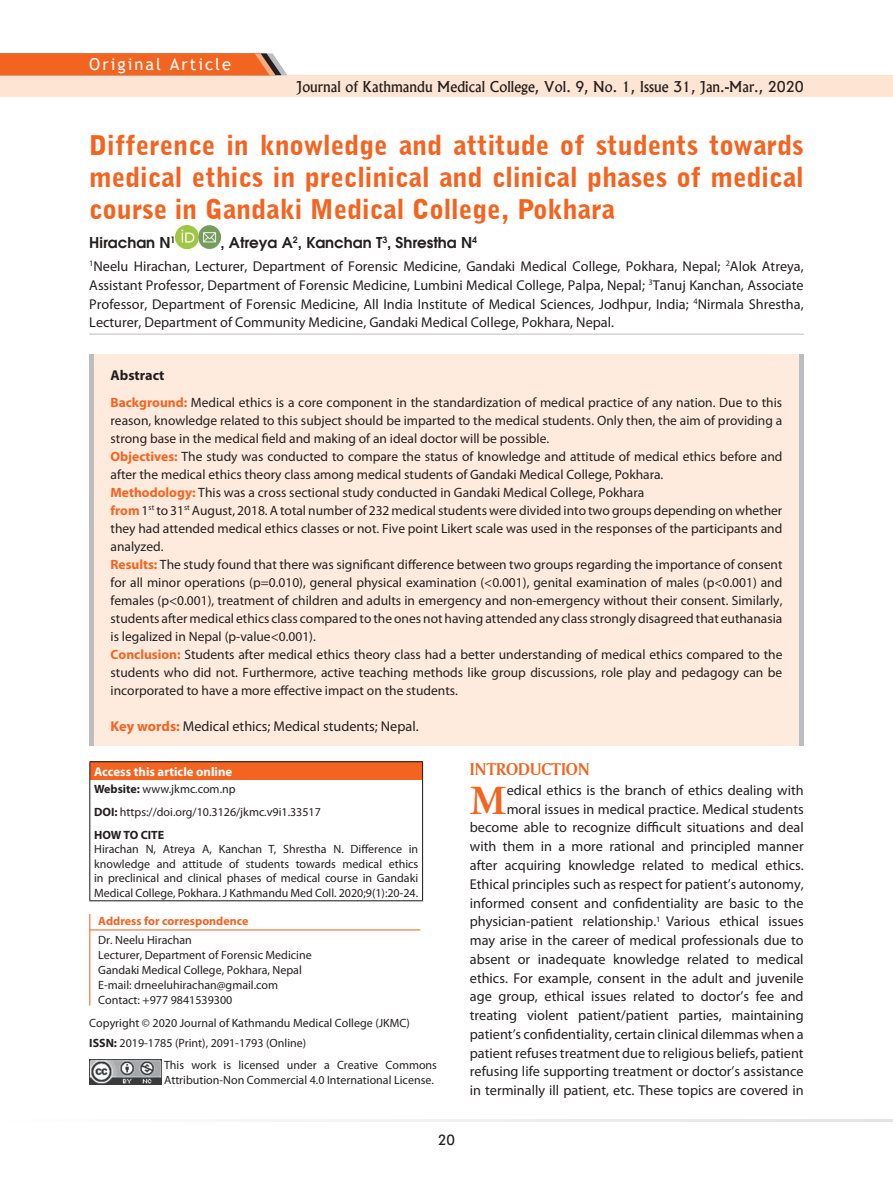
<style>
.page{position:relative;width:893px;height:1191px;background:#fff}
.page>*{position:absolute;margin:0;border:0;box-sizing:border-box;transform-origin:0 0}
.t1{font:700 44.7px "American Garamond BT";color:#f36421}
.t2{font:900 27px/32.4px "Bell Gothic BT";color:#f36421;text-align:justify}
.t3{font:18px "Amerigo BT Bold A";color:#f36421}
.t4{font:16.5px "Trebuchet MS";letter-spacing:.12em;color:#fff}
.t5{font:600 15px "Avant Garde";color:#231f20}
.t6{font:14.25px/18.8px "Myriad Pro";color:#231f20;text-align:justify}
.t7{font:14.25px "Alaska";color:#231f20}
.t8{font:700 14.25px "Myriad Pro";color:#231f20}
.t9{font:13.5px/18px "Myriad Pro";color:#231f20}
.t10{font:13.5px "Alaska";color:#231f20}
.t11{font:700 12.75px "Myriad Pro";color:#fff}
.t12{font:12px/15px "Myriad Pro";color:#231f20}
.t13{font:700 12px "Myriad Pro";color:#f36421}
.s1{font-weight:700;color:#f36421}
.s2{font-weight:700}
</style>
<div class="page">
<div style="left:0;top:75px;width:893px;height:22px;background:#fee4d2"></div>
<svg style="left:0;top:53px;width:287px;height:22px;background:#ed6a2d"></svg>
<svg style="left:300px;top:1119px;width:592px;height:2px"></svg>
<div style="left:89px;top:354px;width:715px;height:392px;background:#feebdd"></div>
<div style="left:89px;top:354px;width:5px;height:392px;background:#bcbdc0"></div>
<div style="left:799px;top:354px;width:5px;height:392px;background:#bcbdc0"></div>
<hr style="left:89px;top:914px;width:1px;height:91px;background:#f36421">
<hr style="left:90px;top:929px;width:330px;height:1px;background:#f36421">
<hr style="left:89px;top:334px;width:715px;height:1px;background:#bcbdc0">
<img style="left:176px;top:226px;width:45px;height:22px">
<div style="left:90px;top:761px;width:333px;height:19px;background:#f36421"></div>
<hr style="left:89px;top:761px;width:334px;height:1px;background:#231f20">
<svg style="left:89px;top:762px;width:1px;height:18px"></svg>
<svg style="left:422px;top:762px;width:1px;height:18px"></svg>
<hr style="left:89px;top:780px;width:1px;height:120px;background:#231f20">
<hr style="left:422px;top:780px;width:1px;height:120px;background:#231f20">
<hr style="left:89px;top:900px;width:334px;height:1px;background:#231f20">
<img style="left:89px;top:1059px;width:72px;height:25px">
<p class="t4" style="left:89px;top:54px;width:143px">Original Article</p>
<p class="t7" style="left:297px;top:77px;width:509px">Journal of Kathmandu Medical College, Vol. 9, No. 1, Issue 31, Jan.-Mar., 2020</p>
<h2 class="t2" style="left:89px;top:128px;width:716px">Difference in knowledge and attitude of students towards medical ethics in preclinical and clinical phases of medical course in Gandaki Medical College, Pokhara</h2>
<p class="t5" style="left:89px;top:233px;width:88px">Hirachan N<sup>1</sup></p>
<p class="t5" style="left:221px;top:233px;width:258px">, Atreya A<sup>2</sup>, Kanchan T<sup>3</sup>, Shrestha N<sup>4</sup></p>
<p class="t6" style="left:89px;top:257px;width:716px"><sup>1</sup>Neelu Hirachan, Lecturer, Department of Forensic Medicine, Gandaki Medical College, Pokhara, Nepal; <sup>2</sup>Alok Atreya, Assistant Professor, Department of Forensic Medicine, Lumbini Medical College, Palpa, Nepal; <sup>3</sup>Tanuj Kanchan, Associate Professor, Department of Forensic Medicine, All India Institute of Medical Sciences, Jodhpur, India; <sup>4</sup>Nirmala Shrestha, Lecturer, Department of Community Medicine, Gandaki Medical College, Pokhara, Nepal.</p>
<p class="t8" style="left:111px;top:366px;width:55px">Abstract</p>
<p class="t9" style="left:111px;top:393px;width:673px"><span class="s1">Background:</span> Medical ethics is a core component in the standardization of medical practice of any nation. Due to this reason, knowledge related to this subject should be imparted to the medical students. Only then, the aim of providing a strong base in the medical field and making of an ideal doctor will be possible.<br><span class="s1">Objectives:</span> The study was conducted to compare the status of knowledge and attitude of medical ethics before and after the medical ethics theory class among medical students of Gandaki Medical College, Pokhara.<br><span class="s1">Methodology:</span> This was a cross sectional study conducted in Gandaki Medical College, Pokhara<br><span class="s1">from</span> 1<sup>st</sup> to 31<sup>st</sup> August, 2018. A total number of 232 medical students were divided into two groups depending on whether they had attended medical ethics classes or not. Five point Likert scale was used in the responses of the participants and analyzed.<br><span class="s1">Results:</span> The study found that there was significant difference between two groups regarding the importance of consent for all minor operations (p=0.010), general physical examination (&lt;0.001), genital examination of males (p&lt;0.001) and females (p&lt;0.001), treatment of children and adults in emergency and non-emergency without their consent. Similarly, students after medical ethics class compared to the ones not having attended any class strongly disagreed that euthanasia is legalized in Nepal (p-value&lt;0.001).<br><span class="s1">Conclusion:</span> Students after medical ethics theory class had a better understanding of medical ethics compared to the students who did not. Furthermore, active teaching methods like group discussions, role play and pedagogy can be incorporated to have a more effective impact on the students.</p>
<p class="t6" style="left:111px;top:716px;width:310px"><span class="s1">Key words:</span> Medical ethics; Medical students; Nepal.</p>
<h3 class="t3" style="left:470px;top:758px;width:121px">INTRODUCTION</h3>
<h1 class="t1" style="left:470px;top:772px;width:38px">M</h1>
<p class="t11" style="left:94px;top:763px;width:140px">Access this article online</p>
<p class="t12" style="left:94px;top:777px;width:228px;line-height:23px"><span class="s2">Website:</span> www.jkmc.com.np<br><span class="s2">DOI:</span> https://doi.org/10.3126/jkmc.v9i1.33517<br><span class="s2">HOW TO CITE</span></p>
<p class="t12" style="left:94px;top:842px;width:326px;line-height:14.4px;text-align:justify">Hirachan N, Atreya A, Kanchan T, Shrestha N. Difference in knowledge and attitude of students towards medical ethics in preclinical and clinical phases of medical course in Gandaki Medical College, Pokhara. J Kathmandu Med Coll. 2020;9(1):20-24.</p>
<p class="t6" style="left:470px;top:780px;width:335px;text-align:right">edical ethics is the branch of ethics dealing with moral issues in medical practice. Medical students become able to recognize difficult situations and deal with them in a more rational and principled manner after acquiring knowledge related to medical ethics.<br>Ethical principles such as respect for patient’s autonomy, informed consent and confidentiality are basic to the physician-patient relationship.<sup>1</sup> Various ethical issues may arise in the career of medical professionals due to absent or inadequate knowledge related to medical ethics. For example, consent in the adult and juvenile age group, ethical issues related to doctor’s fee and treating violent patient/patient parties, maintaining patient’s confidentiality, certain clinical dilemmas when a patient refuses treatment due to religious beliefs, patient refusing life supporting treatment or doctor’s assistance in terminally ill patient, etc. These topics are covered in</p>
<p class="t13" style="left:98px;top:913px;width:152px">Address for correspondence</p>
<p class="t12" style="left:98px;top:932px;width:215px">Dr. Neelu Hirachan<br>Lecturer, Department of Forensic Medicine Gandaki Medical College, Pokhara, Nepal E-mail: drneeluhirachan@gmail.com Contact: +977 9841539300</p>
<p class="t12" style="left:89px;top:1013px;width:322px;line-height:19.2px">Copyright © 2020 Journal of Kathmandu Medical College (JKMC)<br><span class="s2">ISSN:</span> 2019-1785 (Print), 2091-1793 (Online)</p>
<p class="t12" style="left:164px;top:1057px;width:274px">This work is licensed under a Creative Commons<br>Attribution-Non Commercial 4.0 International License.</p>
<p class="t10" style="left:438px;top:1131px;width:19px">20</p>
</div>
